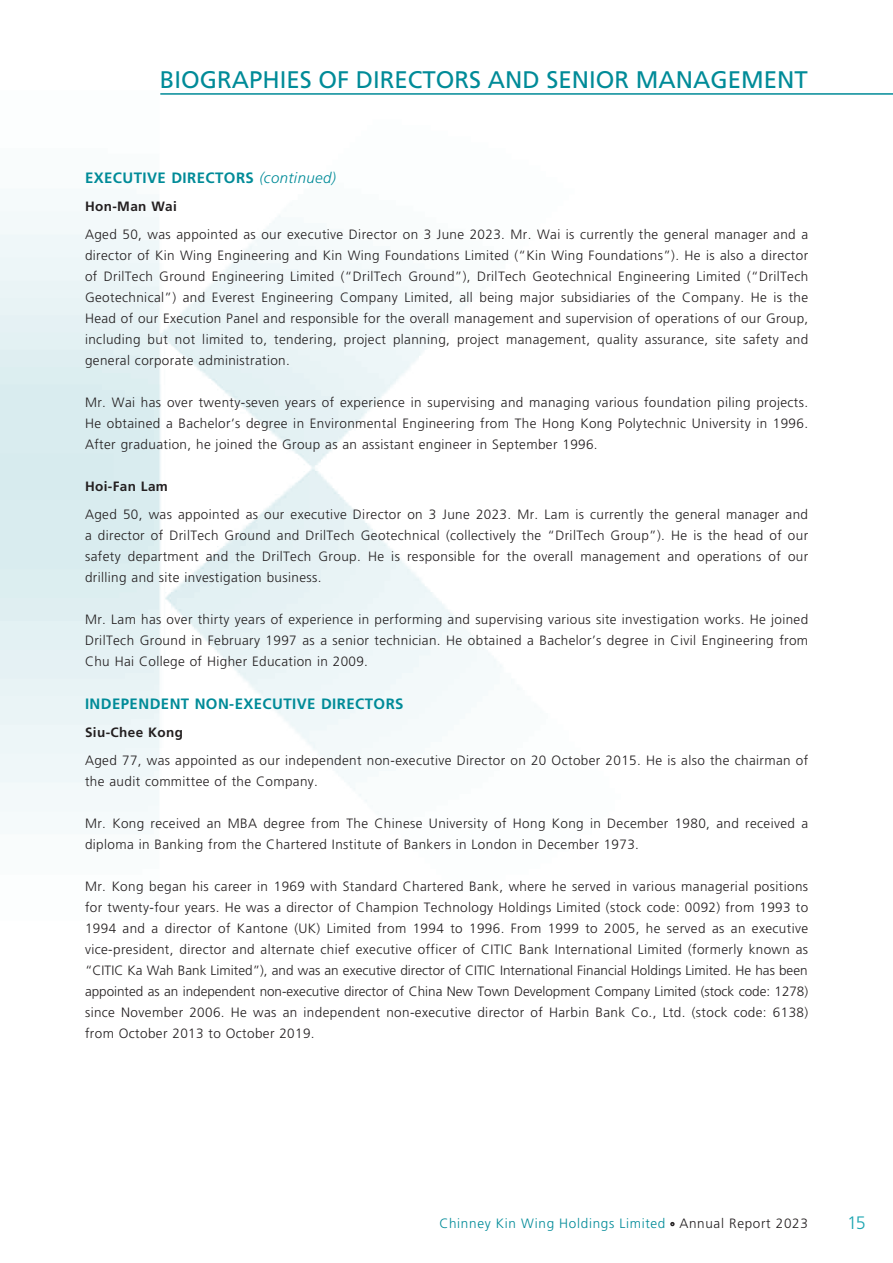
<style>
.page{position:relative;width:893px;height:1263px;background:#fff}
.page>*{position:absolute;margin:0;border:0;box-sizing:border-box;transform-origin:0 0}
.t1{font:24px "Frutiger LT Std";color:#008b98}
.t2{font:300 18px "Frutiger LT Std";color:#1ca5b1}
.t3{font:700 15px "Frutiger LT Std";letter-spacing:.03em;color:#008b98}
.t4{font:300 13.5px/21px "Frutiger LT Std";letter-spacing:.03em;color:#231f20;text-align:justify}
.t5{font:300 13.5px "Frutiger LT Std";letter-spacing:.05em;color:#008b98}
.t6{font:700 13.5px "Frutiger LT Std";letter-spacing:.03em;color:#231f20}
.s1{font-weight:300;font-style:italic}
.s2{color:#231f20}
</style>
<div class="page">
<hr style="left:160px;top:93px;width:733px;height:2px;background:#008b98">
<svg style="left:670px;top:1222px;width:5px;height:4px"></svg>
<h1 class="t1" style="left:160px;top:66px;width:650px">BIOGRAPHIES OF DIRECTORS AND SENIOR MANAGEMENT</h1>
<p class="t3" style="left:85px;top:169px;width:253px">EXECUTIVE DIRECTORS <span class="s1">(continued)</span></p>
<p class="t6" style="left:85px;top:198px;width:93px">Hon-Man Wai</p>
<p class="t4" style="left:85px;top:224px;width:725px">Aged 50, was appointed as our executive Director on 3 June 2023. Mr. Wai is currently the general manager and a director of Kin Wing Engineering and Kin Wing Foundations Limited (“Kin Wing Foundations”). He is also a director of DrilTech Ground Engineering Limited (“DrilTech Ground”), DrilTech Geotechnical Engineering Limited (“DrilTech Geotechnical”) and Everest Engineering Company Limited, all being major subsidiaries of the Company. He is the Head of our Execution Panel and responsible for the overall management and supervision of operations of our Group, including but not limited to, tendering, project planning, project management, quality assurance, site safety and general corporate administration.</p>
<p class="t4" style="left:85px;top:392px;width:725px">Mr. Wai has over twenty-seven years of experience in supervising and managing various foundation piling projects.<br>He obtained a Bachelor’s degree in Environmental Engineering from The Hong Kong Polytechnic University in 1996.<br>After graduation, he joined the Group as an assistant engineer in September 1996.</p>
<p class="t6" style="left:85px;top:478px;width:84px">Hoi-Fan Lam</p>
<p class="t4" style="left:85px;top:504px;width:725px">Aged 50, was appointed as our executive Director on 3 June 2023. Mr. Lam is currently the general manager and a director of DrilTech Ground and DrilTech Geotechnical (collectively the “DrilTech Group”). He is the head of our safety department and the DrilTech Group. He is responsible for the overall management and operations of our drilling and site investigation business.</p>
<p class="t4" style="left:85px;top:609px;width:725px">Mr. Lam has over thirty years of experience in performing and supervising various site investigation works. He joined DrilTech Ground in February 1997 as a senior technician. He obtained a Bachelor’s degree in Civil Engineering from Chu Hai College of Higher Education in 2009.</p>
<p class="t3" style="left:85px;top:695px;width:320px">INDEPENDENT NON-EXECUTIVE DIRECTORS</p>
<p class="t6" style="left:85px;top:725px;width:99px">Siu-Chee Kong</p>
<p class="t4" style="left:85px;top:750px;width:725px">Aged 77, was appointed as our independent non-executive Director on 20 October 2015. He is also the chairman of the audit committee of the Company.</p>
<p class="t4" style="left:85px;top:813px;width:725px">Mr. Kong received an MBA degree from The Chinese University of Hong Kong in December 1980, and received a diploma in Banking from the Chartered Institute of Bankers in London in December 1973.</p>
<p class="t4" style="left:85px;top:876px;width:725px">Mr. Kong began his career in 1969 with Standard Chartered Bank, where he served in various managerial positions for twenty-four years. He was a director of Champion Technology Holdings Limited (stock code: 0092) from 1993 to 1994 and a director of Kantone (UK) Limited from 1994 to 1996. From 1999 to 2005, he served as an executive vice-president, director and alternate chief executive officer of CITIC Bank International Limited (formerly known as “CITIC Ka Wah Bank Limited”), and was an executive director of CITIC International Financial Holdings Limited. He has been appointed as an independent non-executive director of China New Town Development Company Limited (stock code: 1278) since November 2006. He was an independent non-executive director of Harbin Bank Co., Ltd. (stock code: 6138) from October 2013 to October 2019.</p>
<p class="t5" style="left:439px;top:1216px;width:370px">Chinney Kin Wing Holdings Limited <span class="s2">· Annual Report 2023</span></p>
<h2 class="t2" style="left:847px;top:1212px;width:20px">15</h2>
</div>
